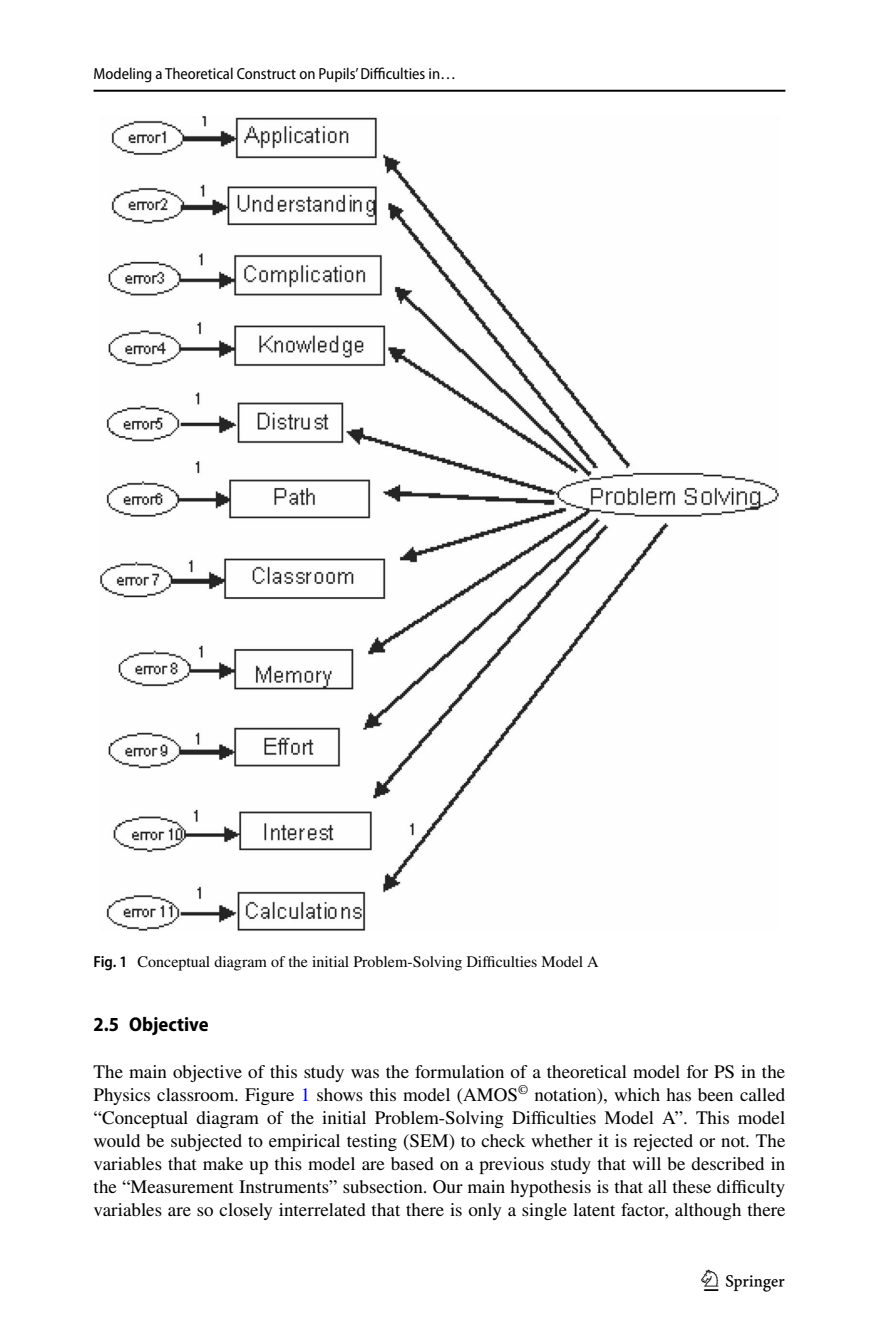
<style>
.page{position:relative;width:879px;height:1333px;background:#fff}
.page>*{position:absolute;margin:0;border:0;box-sizing:border-box;transform-origin:0 0}
.t1{font:30px "Springnew Regular 5";color:#000}
.t2{font:700 semi-condensed 20px "Myriad Pro";color:#000}
.t3{font:19px/23px "STIX";color:#000;text-align:justify}
.t4{font:16px "STIX";color:#000}
.t5{font:16px "Myriad Pro Semi Cn 4";color:#000}
.s1{font-family:"Myriad Pro";font-weight:600;font-stretch:semi-condensed}
.s2{color:#00f}
</style>
<div class="page">
<hr style="left:94px;top:90px;width:691px;height:2px;background:#000">
<img style="left:100px;top:116px;width:679px;height:815px">
<p class="t5" style="left:94px;top:65px;width:364px">Modeling a Theoretical Construct on Pupils’ Difficulties in…</p>
<p class="t4" style="left:94px;top:950px;width:507px"><span class="s1">Fig. 1</span> Conceptual diagram of the initial Problem-Solving Difficulties Model A</p>
<p class="t2" style="left:94px;top:1013px;width:117px">2.5 Objective</p>
<p class="t3" style="left:94px;top:1061px;width:693px">The main objective of this study was the formulation of a theoretical model for PS in the Physics classroom. Figure <span class="s2">1</span> shows this model (AMOS<sup>©</sup> notation), which has been called “Conceptual diagram of the initial Problem-Solving Difficulties Model A”. This model would be subjected to empirical testing (SEM) to check whether it is rejected or not. The variables that make up this model are based on a previous study that will be described in the “Measurement Instruments” subsection. Our main hypothesis is that all these difficulty variables are so closely interrelated that there is only a single latent factor, although there</p>
<h1 class="t1" style="left:704px;top:1269px;width:83px">1 3</h1>
</div>
